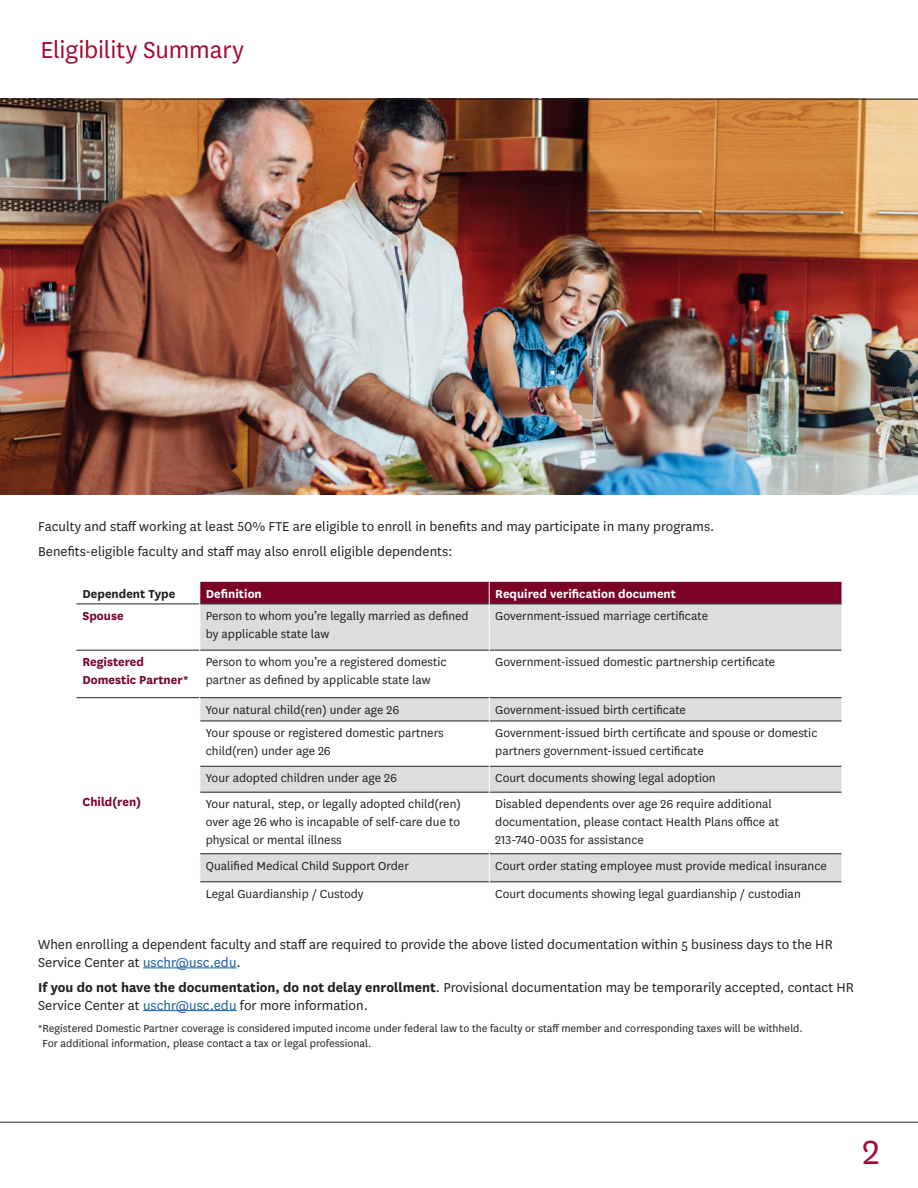
<style>
.page{position:relative;width:918px;height:1188px;background:#fff}
.page>*{position:absolute;margin:0;border:0;box-sizing:border-box;transform-origin:0 0}
.t1{font:39px "National";color:#a30a34}
.t2{font:27px "National";letter-spacing:-.01em;color:#a30a34}
.t3{font:15px/18px "National";color:#231f20}
.t4{font:13.5px/18px "National";color:#231f20}
.t5{font:700 13.5px/18px "National";color:#7b0126}
.t6{font:700 13.5px "National";color:#fff}
.t7{font:700 13.5px "National";color:#231f20}
.t8{font:12px/15px "National";color:#231f20}
.s1{color:#175d9e}
.s2{font-weight:700}
</style>
<div class="page">
<img style="left:0;top:100px;width:918px;height:395px">
<hr style="left:0;top:1122px;width:918px;height:1px;background:#231f20">
<svg style="left:201px;top:605px;width:641px;height:277px"></svg>
<hr style="left:76px;top:604px;width:124px;height:1px;background:#231f20">
<hr style="left:200px;top:604px;width:289px;height:1px;background:#231f20">
<hr style="left:489px;top:604px;width:353px;height:1px;background:#231f20">
<hr style="left:76px;top:650px;width:124px;height:1px;background:#231f20">
<hr style="left:200px;top:650px;width:289px;height:1px;background:#231f20">
<hr style="left:489px;top:650px;width:353px;height:1px;background:#231f20">
<hr style="left:76px;top:697px;width:124px;height:1px;background:#231f20">
<hr style="left:200px;top:697px;width:289px;height:1px;background:#231f20">
<hr style="left:489px;top:697px;width:353px;height:1px;background:#231f20">
<hr style="left:200px;top:721px;width:289px;height:1px;background:#231f20">
<hr style="left:489px;top:721px;width:353px;height:1px;background:#231f20">
<hr style="left:200px;top:766px;width:289px;height:1px;background:#231f20">
<hr style="left:489px;top:766px;width:353px;height:1px;background:#231f20">
<hr style="left:200px;top:792px;width:289px;height:1px;background:#231f20">
<hr style="left:489px;top:792px;width:353px;height:1px;background:#231f20">
<hr style="left:200px;top:853px;width:289px;height:1px;background:#231f20">
<hr style="left:489px;top:853px;width:353px;height:1px;background:#231f20">
<hr style="left:200px;top:882px;width:289px;height:1px;background:#231f20">
<hr style="left:489px;top:882px;width:353px;height:1px;background:#231f20">
<hr style="left:200px;top:604px;width:1px;height:46px;background:#fff">
<hr style="left:200px;top:650px;width:1px;height:48px;background:#fff">
<svg style="left:200px;top:698px;width:1px;height:23px"></svg>
<hr style="left:200px;top:721px;width:1px;height:45px;background:#fff">
<svg style="left:200px;top:766px;width:1px;height:26px"></svg>
<hr style="left:200px;top:792px;width:1px;height:62px;background:#fff">
<svg style="left:200px;top:854px;width:1px;height:29px"></svg>
<div style="left:200px;top:582px;width:642px;height:22px;background:#7b0126"></div>
<hr style="left:489px;top:604px;width:1px;height:46px;background:#fff">
<hr style="left:489px;top:650px;width:1px;height:48px;background:#fff">
<svg style="left:489px;top:698px;width:1px;height:23px"></svg>
<hr style="left:489px;top:721px;width:1px;height:45px;background:#fff">
<svg style="left:489px;top:766px;width:1px;height:26px"></svg>
<hr style="left:489px;top:792px;width:1px;height:62px;background:#fff">
<svg style="left:489px;top:854px;width:1px;height:29px"></svg>
<hr style="left:0;top:99px;width:918px;height:1px;background:#231f20">
<hr style="left:143px;top:967px;width:94px;height:1px;background:#175d9e">
<hr style="left:143px;top:1010px;width:94px;height:1px;background:#175d9e">
<p class="t2" style="left:40px;top:32px;width:205px">Eligibility Summary</p>
<p class="t3" style="left:38px;top:517px;width:678px">Faculty and staff working at least 50% FTE are eligible to enroll in benefits and may participate in many programs.</p>
<p class="t3" style="left:38px;top:541px;width:416px">Benefits-eligible faculty and staff may also enroll eligible dependents:</p>
<p class="t7" style="left:82px;top:584px;width:94px">Dependent Type</p>
<p class="t6" style="left:206px;top:584px;width:58px">Definition</p>
<p class="t6" style="left:495px;top:584px;width:182px">Required verification document</p>
<p class="t5" style="left:82px;top:606px;width:43px">Spouse</p>
<p class="t4" style="left:206px;top:606px;width:264px">Person to whom you’re legally married as defined by applicable state law</p>
<p class="t4" style="left:495px;top:606px;width:214px">Government-issued marriage certificate</p>
<p class="t5" style="left:82px;top:652px;width:108px">Registered<br>Domestic Partner*</p>
<p class="t4" style="left:206px;top:653px;width:242px">Person to whom you’re a registered domestic partner as defined by applicable state law</p>
<p class="t4" style="left:495px;top:653px;width:282px">Government-issued domestic partnership certificate</p>
<p class="t4" style="left:206px;top:700px;width:195px">Your natural child(ren) under age 26</p>
<p class="t4" style="left:495px;top:700px;width:192px">Government-issued birth certificate</p>
<p class="t4" style="left:206px;top:723px;width:239px">Your spouse or registered domestic partners child(ren) under age 26</p>
<p class="t4" style="left:495px;top:723px;width:324px">Government-issued birth certificate and spouse or domestic partners government-issued certificate</p>
<p class="t4" style="left:206px;top:769px;width:193px">Your adopted children under age 26</p>
<p class="t4" style="left:495px;top:769px;width:222px">Court documents showing legal adoption</p>
<p class="t4" style="left:206px;top:795px;width:257px;text-align:justify">Your natural, step, or legally adopted child(ren) over age 26 who is incapable of self-care due to physical or mental illness</p>
<p class="t4" style="left:495px;top:795px;width:285px">Disabled dependents over age 26 require additional documentation, please contact Health Plans office at<br>213-740-0035 for assistance</p>
<p class="t4" style="left:206px;top:856px;width:205px">Qualified Medical Child Support Order</p>
<p class="t4" style="left:495px;top:856px;width:333px">Court order stating employee must provide medical insurance</p>
<p class="t4" style="left:206px;top:884px;width:159px">Legal Guardianship / Custody</p>
<p class="t4" style="left:495px;top:884px;width:307px">Court documents showing legal guardianship / custodian</p>
<p class="t3" style="left:38px;top:935px;width:796px">When enrolling a dependent faculty and staff are required to provide the above listed documentation within 5 business days to the HR<br>Service Center at <span class="s1">uschr@usc.edu</span>.</p>
<p class="t3" style="left:38px;top:978px;width:817px"><span class="s2">If you do not have the documentation, do not delay enrollment</span>. Provisional documentation may be temporarily accepted, contact HR<br>Service Center at <span class="s1">uschr@usc.edu</span> for more information.</p>
<p class="t8" style="left:42px;top:1020px;width:762px;text-indent:-4px">*Registered Domestic Partner coverage is considered imputed income under federal law to the faculty or staff member and corresponding taxes will be withheld.<br>For additional information, please contact a tax or legal professional.</p>
<p class="t5" style="left:82px;top:792px;width:60px">Child(ren)</p>
<p class="t1" style="left:863px;top:1127px;width:19px">2</p>
</div>
